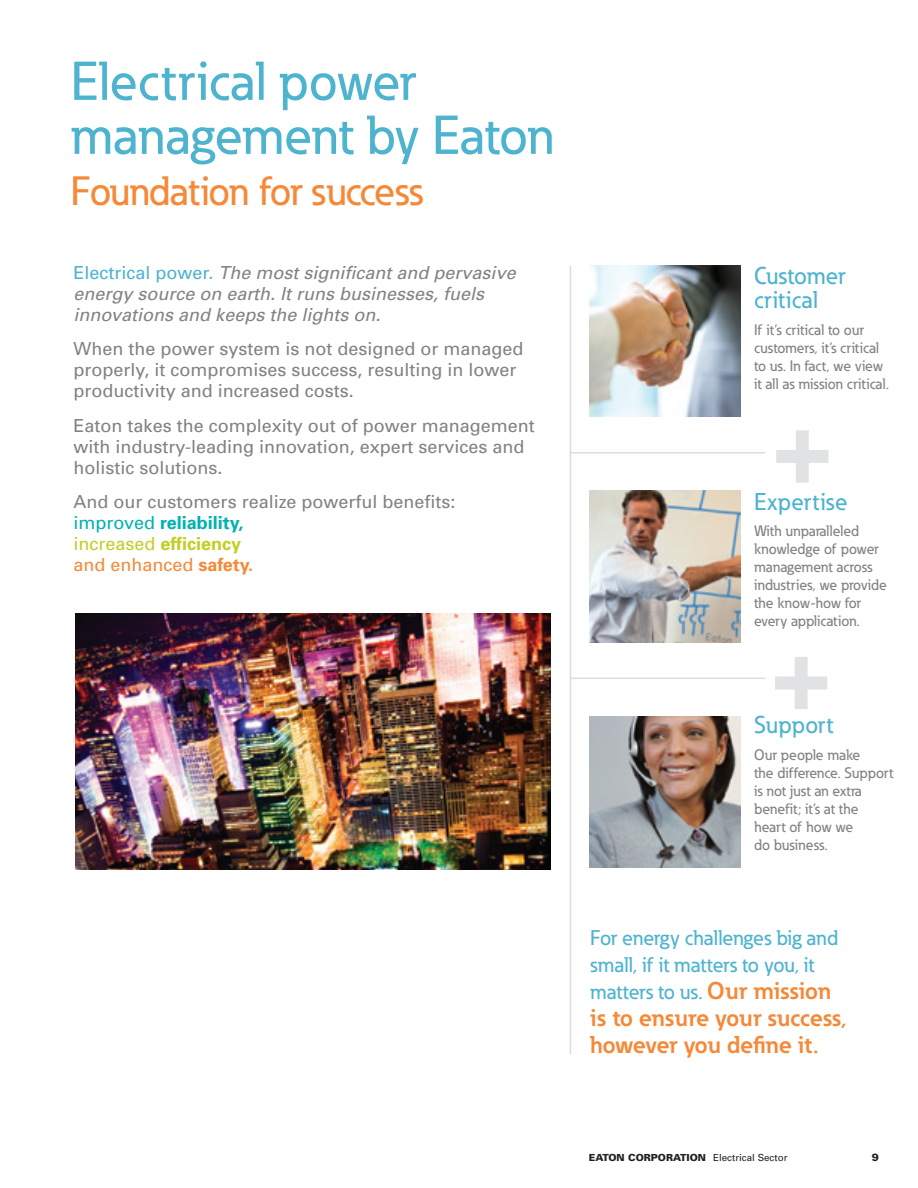
<style>
.page{position:relative;width:918px;height:1188px;background:#fff}
.page>*{position:absolute;margin:0;border:0;box-sizing:border-box;transform-origin:0 0}
.t1{font:700 108px/226.6px "Univers";color:#e1e2e4}
.t2{font:500 54px/54px "Eaton";color:#4db3cf}
.t3{font:500 40.5px "Eaton";letter-spacing:-.02em;color:#f58938}
.t4{font:700 24px/27px "Eaton";letter-spacing:-.01em;color:#f58938}
.t5{font:500 24px/24px "Eaton";letter-spacing:.01em;color:#4db3cf}
.t6{font:500 21px/27px "Eaton";color:#4db3cf}
.t7{font:18px/21px "Univers";color:#808285}
.t8{font:italic 18px/21px "Univers";color:#808285}
.t9{font:500 15px/18px "Eaton";color:#808285}
.t10{font:900 10.5px "Univers";color:#231f20}
.t11{font:900 9.75px "Univers";color:#231f20}
.s1{font-style:normal;color:#4db3cf}
.s2{color:#00b1b0}
.s3{font-weight:700;color:#00b1b0}
.s4{color:#c1ce23}
.s5{font-weight:700;color:#c1ce23}
.s6{color:#f58938}
.s7{font-weight:700;color:#f58938}
.s8{font-weight:700;font-size:24px;color:#f58938}
.s9{font-weight:400}
</style>
<div class="page">
<img style="left:75px;top:613px;width:476px;height:257px">
<img style="left:590px;top:265px;width:151px;height:151px">
<img style="left:590px;top:491px;width:151px;height:151px">
<img style="left:590px;top:717px;width:151px;height:151px">
<hr style="left:570px;top:452px;width:195px;height:2px;background:#dcdddf">
<hr style="left:571px;top:678px;width:194px;height:1px;background:#dcdddf">
<hr style="left:570px;top:266px;width:1px;height:788px;background:#dcdddf">
<h2 class="t2" style="left:70px;top:54px;width:485px">Electrical power management by Eaton</h2>
<h3 class="t3" style="left:70px;top:166px;width:354px">Foundation for success</h3>
<p class="t8" style="left:74px;top:262px;width:444px"><span class="s1">Electrical power.</span> The most significant and pervasive energy source on earth. It runs businesses, fuels innovations and keeps the lights on.</p>
<p class="t7" style="left:74px;top:338px;width:452px">When the power system is not designed or managed properly, it compromises success, resulting in lower productivity and increased costs.</p>
<p class="t7" style="left:74px;top:415px;width:463px">Eaton takes the complexity out of power management with industry-leading innovation, expert services and holistic solutions.</p>
<p class="t7" style="left:74px;top:491px;width:384px">And our customers realize powerful benefits: <span class="s2">improved</span> <span class="s3">reliability,<br></span><span class="s4">increased</span> <span class="s5">efficiency<br></span><span class="s6">and enhanced</span> <span class="s7">safety.</span></p>
<h3 class="t5" style="left:754px;top:263px;width:93px">Customer critical</h3>
<p class="t9" style="left:754px;top:320px;width:136px">If it’s critical to our customers, it’s critical to us. In fact, we view it all as mission critical.</p>
<h1 class="t1" style="left:770px;top:331px;width:66px">+ +</h1>
<h3 class="t5" style="left:754px;top:489px;width:95px">Expertise</h3>
<p class="t9" style="left:754px;top:522px;width:134px">With unparalleled knowledge of power management across industries, we provide the know-how for every application.</p>
<h3 class="t5" style="left:754px;top:713px;width:81px">Support</h3>
<p class="t9" style="left:754px;top:746px;width:141px">Our people make<br>the difference. Support is not just an extra benefit; it’s at the heart of how we<br>do business.</p>
<p class="t6" style="left:590px;top:924px;width:249px">For energy challenges big and small, if it matters to you, it matters to us. <span class="s8">Our mission</span></p>
<h3 class="t4" style="left:590px;top:1004px;width:257px">is to ensure your success, however you define it.</h3>
<p class="t11" style="left:589px;top:1151px;width:200px">EATON CORPORATION <span class="s9">Electrical Sector</span></p>
<p class="t10" style="left:872px;top:1151px;width:9px">9</p>
</div>
